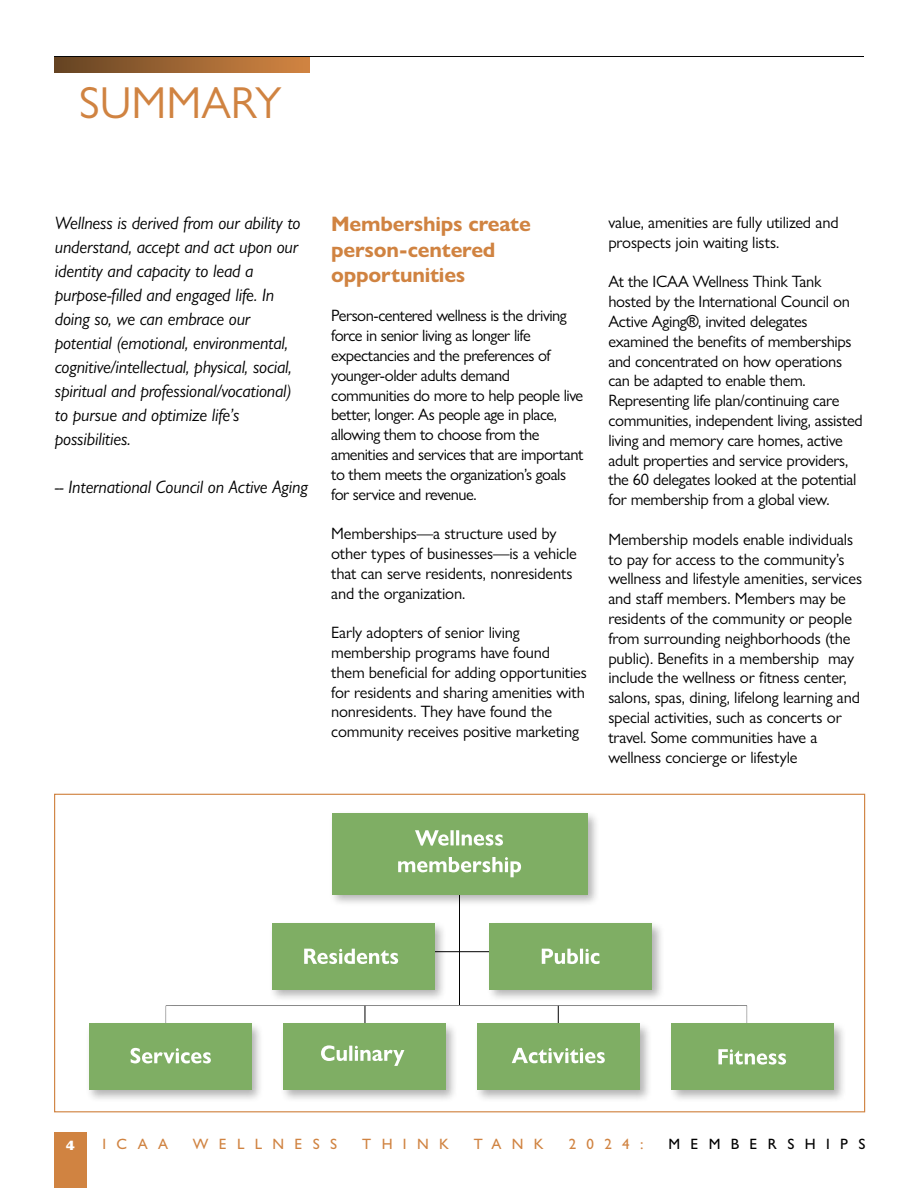
<style>
.page{position:relative;width:918px;height:1188px;background:#fff}
.page>*{position:absolute;margin:0;border:0;box-sizing:border-box;transform-origin:0 0}
.t1{font:45px "Gill Sans Nova";color:#d08341}
.t2{font:700 21px/25.2px "Gill Sans Nova";letter-spacing:-.01em;color:#d08341}
.t3{font:italic 18px/24px "Gill Sans Nova";letter-spacing:-.01em;color:#000}
.t4{font:16.5px/19.8px "Gill Sans Nova";letter-spacing:-.01em;color:#000}
.t5{font:16.5px/19.8px "Gill Sans Nova";letter-spacing:-.03em;color:#000}
.t6{font:500 15px "Gill Sans Nova";letter-spacing:.69em;color:#d08341}
.t7{font:500 15px "Gill Sans Nova";letter-spacing:.69em;color:#000}
.t8{font:800 13.5px "Gill Sans Nova";color:#fff}
.s1{font-family:"Arial"}
</style>
<div class="page">
<div style="left:54px;top:1133px;width:33px;height:55px;background:#d08341"></div>
<div style="left:54px;top:57px;width:256px;height:16px;background:linear-gradient(to right,#654423,#d48643)"></div>
<hr style="left:53px;top:54px;width:813px;height:4px;background:#000;opacity:.75">
<div style="left:85px;top:810px;width:762px;height:293px;background:#000;opacity:.3"></div>
<div style="left:332px;top:813px;width:255px;height:81px;background:#7fae64"></div>
<div style="left:477px;top:1024px;width:163px;height:66px;background:#7fae64"></div>
<div style="left:89px;top:1024px;width:163px;height:66px;background:#7fae64"></div>
<div style="left:671px;top:1024px;width:163px;height:66px;background:#7fae64"></div>
<div style="left:283px;top:1024px;width:163px;height:66px;background:#7fae64"></div>
<div style="left:272px;top:923px;width:162px;height:66px;background:#7fae64"></div>
<div style="left:489px;top:923px;width:163px;height:66px;background:#7fae64"></div>
<svg style="left:718px;top:1049px;width:68px;height:16px"></svg>
<svg style="left:512px;top:1048px;width:93px;height:15px"></svg>
<svg style="left:321px;top:1045px;width:83px;height:21px"></svg>
<svg style="left:131px;top:1048px;width:80px;height:15px"></svg>
<svg style="left:542px;top:949px;width:58px;height:15px"></svg>
<svg style="left:304px;top:949px;width:94px;height:15px"></svg>
<svg style="left:398px;top:857px;width:123px;height:20px"></svg>
<svg style="left:415px;top:830px;width:88px;height:16px"></svg>
<h1 class="t1" style="left:79px;top:75px;width:204px">SUMMARY</h1>
<p class="t3" style="left:55px;top:211px;width:247px">Wellness is derived from our ability to understand, accept and act upon our identity and capacity to lead a purpose-filled and engaged life. In doing so, we can embrace our potential (emotional, environmental, cognitive/intellectual, physical, social, spiritual and professional/vocational) to pursue and optimize life’s possibilities.</p>
<p class="t3" style="left:55px;top:475px;width:255px">-- International Council on Active Aging</p>
<p class="t2" style="left:331px;top:212px;width:201px">Memberships create person-centered opportunities</p>
<p class="t5" style="left:331px;top:306px;width:254px">Person-centered wellness is the driving force in senior living as longer life expectancies and the preferences of younger-older adults demand communities do more to help people live better, longer. As people age in place, allowing them to choose from the amenities and services that are important to them meets the organization’s goals for service and revenue.</p>
<p class="t4" style="left:331px;top:523px;width:247px">Memberships—a structure used by other types of businesses—is a vehicle that can serve residents, nonresidents and the organization.</p>
<p class="t4" style="left:331px;top:622px;width:257px">Early adopters of senior living membership programs have found them beneficial for adding opportunities for residents and sharing amenities with nonresidents. They have found the community receives positive marketing</p>
<p class="t4" style="left:608px;top:212px;width:232px">value, amenities are fully utilized and prospects join waiting lists.</p>
<p class="t4" style="left:608px;top:272px;width:256px">At the ICAA Wellness Think Tank hosted by the International Council on Active Aging<span class="s1">®</span>, invited delegates examined the benefits of memberships and concentrated on how operations can be adapted to enable them.<br>Representing life plan/continuing care communities, independent living, assisted living and memory care homes, active adult properties and service providers, the 60 delegates looked at the potential for membership from a global view.</p>
<p class="t4" style="left:608px;top:529px;width:255px">Membership models enable individuals to pay for access to the community’s wellness and lifestyle amenities, services and staff members. Members may be residents of the community or people from surrounding neighborhoods (the public). Benefits in a membership may include the wellness or fitness center, salons, spas, dining, lifelong learning and special activities, such as concerts or travel. Some communities have a wellness concierge or lifestyle</p>
<p class="t8" style="left:66px;top:1137px;width:11px">4</p>
<p class="t6" style="left:103px;top:1135px;width:67px">ICAA</p>
<p class="t6" style="left:193px;top:1135px;width:146px">WELLNESS</p>
<p class="t6" style="left:362px;top:1135px;width:88px">THINK</p>
<p class="t6" style="left:474px;top:1135px;width:71px">TANK</p>
<p class="t6" style="left:569px;top:1135px;width:76px">2024:</p>
<p class="t7" style="left:668px;top:1135px;width:199px">MEMBERSHIPS</p>
</div>
